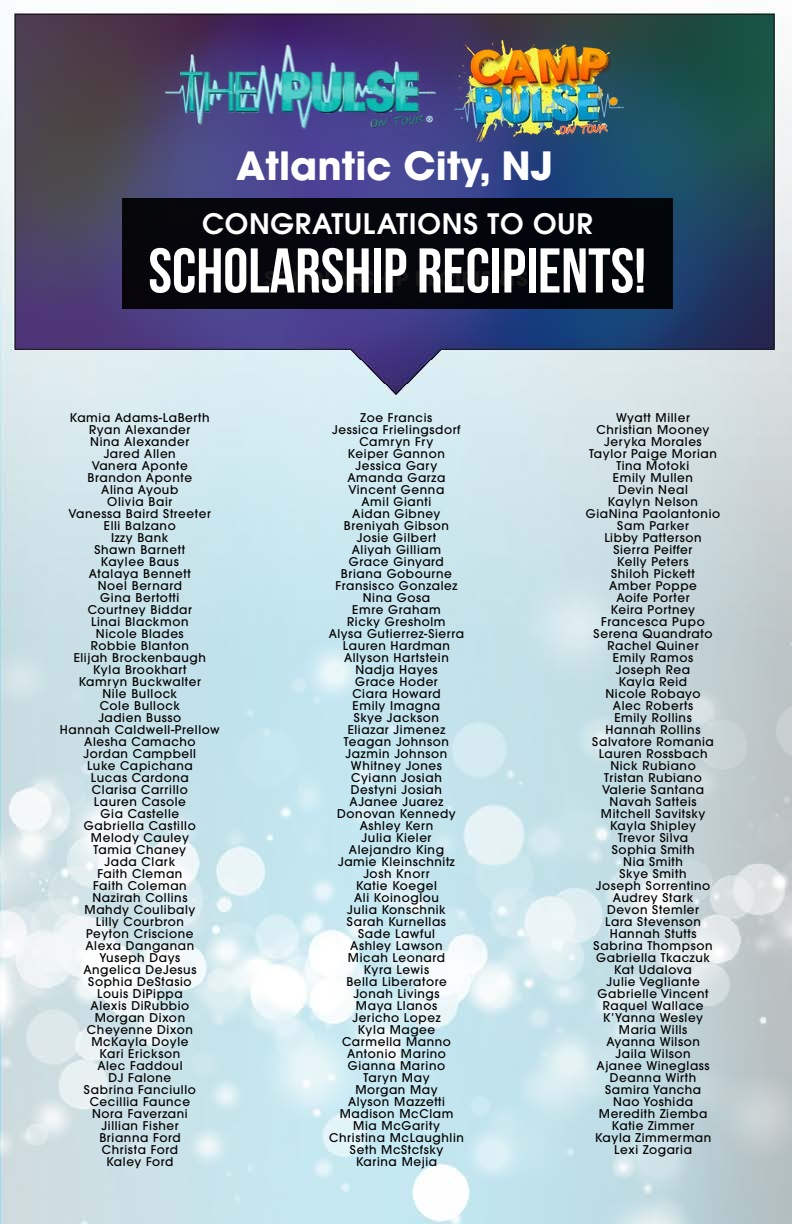
<style>
.page{position:relative;width:792px;height:1224px;background:#fff}
.page>*{position:absolute;margin:0;border:0;box-sizing:border-box;transform-origin:0 0}
.t1{font:700 63px "Bebas Neue";color:#fff}
.t2{font:700 38.6px "ITC Avant Garde Pro";color:#fff}
.t3{font:600 28px "ITC Avant Garde Pro";letter-spacing:.03em;color:#fff}
.t4{font:700 20px "ITC Avant Garde Pro";color:#fff}
.t5{font:500 12px/12px "ITC Avant Garde Pro";letter-spacing:.05em;color:#000;text-align:center}
</style>
<div class="page">
<img style="left:0;top:4px;width:792px;height:1220px">
<img style="left:165px;top:42px;width:270px;height:88px">
<div style="left:122px;top:198px;width:551px;height:110px;background:#06060c"></div>
<img style="left:454px;top:41px;width:170px;height:101px">
<h2 class="t2" style="left:236px;top:140px;width:318px">Atlantic City, NJ</h2>
<h3 class="t3" style="left:202px;top:206px;width:392px">CONGRATULATIONS TO OUR</h3>
<h1 class="t1" style="left:148px;top:236px;width:499px">SCHOLARSHIP RECIPIENTS!</h1>
<h3 class="t4" style="left:264px;top:266px;width:265px">SCHOLARSHIP RECIPIENTS</h3>
<p class="t5" style="left:60px;top:412px;width:161px">Kamia Adams-LaBerth<br>Ryan Alexander<br>Nina Alexander<br>Jared Allen<br>Vanera Aponte<br>Brandon Aponte<br>Alina Ayoub<br>Olivia Bair<br>Vanessa Baird Streeter<br>Elli Balzano<br>Izzy Bank<br>Shawn Barnett<br>Kaylee Baus<br>Atalaya Bennett<br>Noel Bernard<br>Gina Bertotti<br>Courtney Biddar<br>Linai Blackmon<br>Nicole Blades<br>Robbie Blanton<br>Elijah Brockenbaugh<br>Kyla Brookhart<br>Kamryn Buckwalter<br>Nile Bullock<br>Cole Bullock<br>Jadien Busso<br>Hannah Caldwell-Prellow<br>Alesha Camacho<br>Jordan Campbell<br>Luke Capichana<br>Lucas Cardona<br>Clarisa Carrillo<br>Lauren Casole<br>Gia Castelle<br>Gabriella Castillo<br>Melody Cauley<br>Tamia Chaney<br>Jada Clark<br>Faith Cleman<br>Faith Coleman<br>Nazirah Collins<br>Mahdy Coulibaly<br>Lilly Courbron<br>Peyton Criscione<br>Alexa Danganan<br>Yuseph Days<br>Angelica DeJesus<br>Sophia DeStasio<br>Louis DiPippa<br>Alexis DiRubbio<br>Morgan Dixon<br>Cheyenne Dixon<br>McKayla Doyle<br>Kari Erickson<br>Alec Faddoul<br>DJ Falone<br>Sabrina Fanciullo<br>Cecillia Faunce<br>Nora Faverzani<br>Jillian Fisher<br>Brianna Ford<br>Christa Ford<br>Kaley Ford</p>
<p class="t5" style="left:329px;top:412px;width:137px">Zoe Francis<br>Jessica Frielingsdorf<br>Camryn Fry<br>Keiper Gannon<br>Jessica Gary<br>Amanda Garza<br>Vincent Genna<br>Amil Gianti<br>Aidan Gibney<br>Breniyah Gibson<br>Josie Gilbert<br>Aliyah Gilliam<br>Grace Ginyard<br>Briana Gobourne<br>Fransisco Gonzalez<br>Nina Gosa<br>Emre Graham<br>Ricky Gresholm<br>Alysa Gutierrez-Sierra<br>Lauren Hardman<br>Allyson Hartstein<br>Nadja Hayes<br>Grace Hoder<br>Ciara Howard<br>Emily Imagna<br>Skye Jackson<br>Eliazar Jimenez<br>Teagan Johnson<br>Jazmin Johnson<br>Whitney Jones<br>Cyiann Josiah<br>Destyni Josiah<br>AJanee Juarez<br>Donovan Kennedy<br>Ashley Kern<br>Julia Kieler<br>Alejandro King<br>Jamie Kleinschnitz<br>Josh Knorr<br>Katie Koegel<br>Ali Koinoglou<br>Julia Konschnik<br>Sarah Kurnellas<br>Sade Lawful<br>Ashley Lawson<br>Micah Leonard<br>Kyra Lewis<br>Bella Liberatore<br>Jonah Livings<br>Maya Llanos<br>Jericho Lopez<br>Kyla Magee<br>Carmella Manno<br>Antonio Marino<br>Gianna Marino<br>Taryn May<br>Morgan May<br>Alyson Mazzetti<br>Madison McClam<br>Mia McGarity<br>Christina McLaughlin<br>Seth McStcfsky<br>Karina Mejia</p>
<p class="t5" style="left:586px;top:412px;width:136px">Wyatt Miller<br>Christian Mooney<br>Jeryka Morales<br>Taylor Paige Morian<br>Tina Motoki<br>Emily Mullen<br>Devin Neal<br>Kaylyn Nelson<br>GiaNina Paolantonio<br>Sam Parker<br>Libby Patterson<br>Sierra Peiffer<br>Kelly Peters<br>Shiloh Pickett<br>Amber Poppe<br>Aoife Porter<br>Keira Portney<br>Francesca Pupo<br>Serena Quandrato<br>Rachel Quiner<br>Emily Ramos<br>Joseph Rea<br>Kayla Reid<br>Nicole Robayo<br>Alec Roberts<br>Emily Rollins<br>Hannah Rollins<br>Salvatore Romania<br>Lauren Rossbach<br>Nick Rubiano<br>Tristan Rubiano<br>Valerie Santana<br>Navah Satteis<br>Mitchell Savitsky<br>Kayla Shipley<br>Trevor Silva<br>Sophia Smith<br>Nia Smith<br>Skye Smith<br>Joseph Sorrentino<br>Audrey Stark<br>Devon Stemler<br>Lara Stevenson<br>Hannah Stutts<br>Sabrina Thompson<br>Gabriella Tkaczuk<br>Kat Udalova<br>Julie Vegliante<br>Gabrielle Vincent<br>Raquel Wallace<br>K’Yanna Wesley<br>Maria Wills<br>Ayanna Wilson<br>Jaila Wilson<br>Ajanee Wineglass<br>Deanna Wirth<br>Samira Yancha<br>Nao Yoshida<br>Meredith Ziemba<br>Katie Zimmer<br>Kayla Zimmerman<br>Lexi Zogaria</p>
</div>
